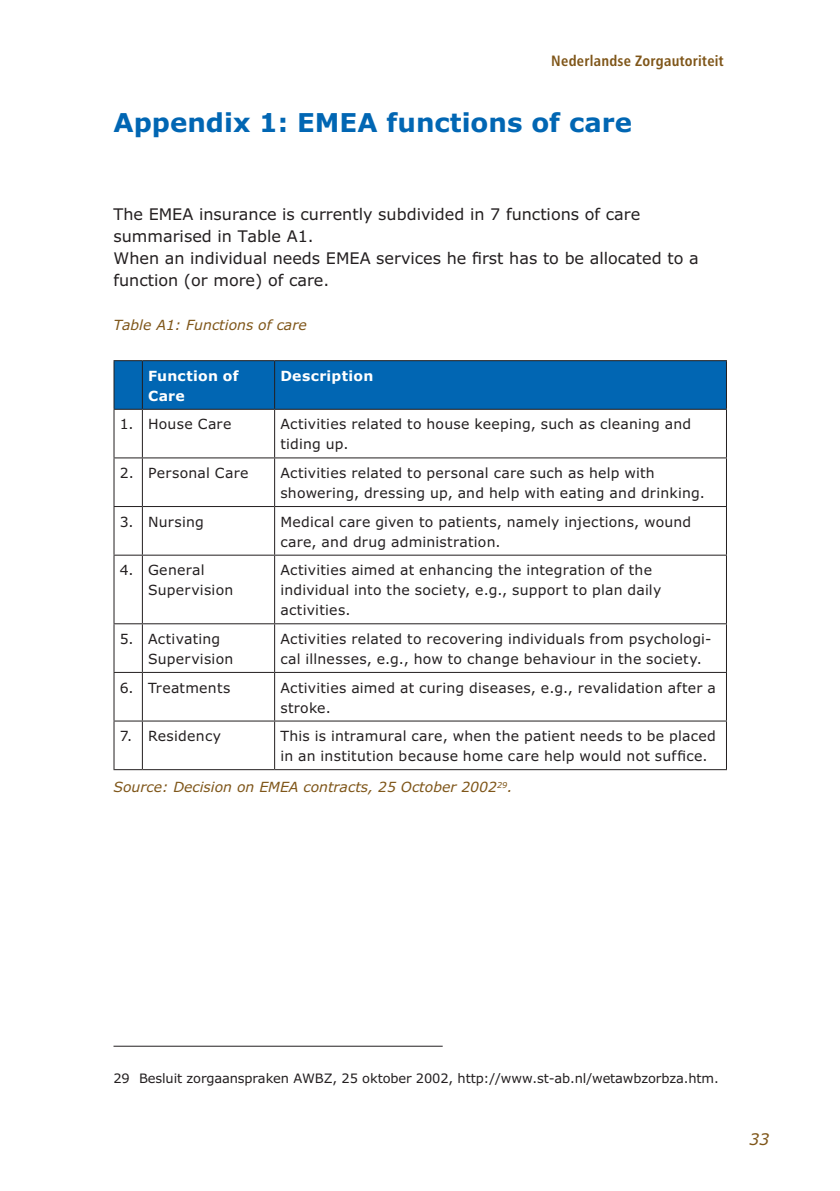
<style>
.page{position:relative;width:840px;height:1191px;background:#fff}
.page>*{position:absolute;margin:0;border:0;box-sizing:border-box;transform-origin:0 0}
.t1{font:700 26px "Verdana";color:#0166b3}
.t2{font:16px/22px "Verdana";color:#231f20}
.t3{font:italic 16px "Verdana";color:#7f5619}
.t4{font:15px "Humanist 777 BT Bold Condensed B";letter-spacing:.02em;color:#7f5619}
.t5{font:14px/20px "Verdana";letter-spacing:.015em;color:#231f20}
.t6{font:italic 14px "Verdana";color:#7f5619}
.t7{font:700 14px/20px "Verdana";letter-spacing:.02em;color:#fff}
.t8{font:13px "Verdana";letter-spacing:-.01em;color:#231f20}
</style>
<div class="page">
<hr style="left:113px;top:410px;width:1px;height:47px;background:#231f20">
<hr style="left:142px;top:410px;width:1px;height:47px;background:#231f20">
<hr style="left:274px;top:410px;width:1px;height:47px;background:#231f20">
<hr style="left:725px;top:410px;width:1px;height:47px;background:#231f20">
<hr style="left:113px;top:458px;width:1px;height:48px;background:#231f20">
<svg style="left:113px;top:457px;width:29px;height:1px"></svg>
<hr style="left:142px;top:458px;width:1px;height:48px;background:#231f20">
<hr style="left:142px;top:457px;width:132px;height:1px;background:#231f20">
<hr style="left:274px;top:458px;width:1px;height:48px;background:#231f20">
<hr style="left:274px;top:457px;width:452px;height:1px;background:#231f20">
<hr style="left:725px;top:458px;width:1px;height:48px;background:#231f20">
<hr style="left:113px;top:507px;width:1px;height:47px;background:#231f20">
<svg style="left:113px;top:506px;width:29px;height:1px"></svg>
<hr style="left:142px;top:507px;width:1px;height:47px;background:#231f20">
<hr style="left:142px;top:506px;width:132px;height:1px;background:#231f20">
<hr style="left:274px;top:507px;width:1px;height:47px;background:#231f20">
<hr style="left:274px;top:506px;width:452px;height:1px;background:#231f20">
<hr style="left:725px;top:507px;width:1px;height:47px;background:#231f20">
<hr style="left:113px;top:555px;width:1px;height:68px;background:#231f20">
<svg style="left:113px;top:554px;width:29px;height:1px"></svg>
<hr style="left:142px;top:555px;width:1px;height:68px;background:#231f20">
<hr style="left:142px;top:554px;width:132px;height:1px;background:#231f20">
<hr style="left:274px;top:555px;width:1px;height:68px;background:#231f20">
<hr style="left:274px;top:554px;width:452px;height:1px;background:#231f20">
<hr style="left:725px;top:555px;width:1px;height:68px;background:#231f20">
<hr style="left:113px;top:624px;width:1px;height:48px;background:#231f20">
<svg style="left:113px;top:623px;width:29px;height:1px"></svg>
<hr style="left:142px;top:624px;width:1px;height:48px;background:#231f20">
<hr style="left:142px;top:623px;width:132px;height:1px;background:#231f20">
<hr style="left:274px;top:624px;width:1px;height:48px;background:#231f20">
<hr style="left:274px;top:623px;width:452px;height:1px;background:#231f20">
<hr style="left:725px;top:624px;width:1px;height:48px;background:#231f20">
<hr style="left:113px;top:673px;width:1px;height:47px;background:#231f20">
<svg style="left:113px;top:672px;width:29px;height:1px"></svg>
<hr style="left:142px;top:673px;width:1px;height:47px;background:#231f20">
<hr style="left:142px;top:672px;width:132px;height:1px;background:#231f20">
<hr style="left:274px;top:673px;width:1px;height:47px;background:#231f20">
<hr style="left:274px;top:672px;width:452px;height:1px;background:#231f20">
<hr style="left:725px;top:673px;width:1px;height:47px;background:#231f20">
<hr style="left:113px;top:721px;width:1px;height:48px;background:#231f20">
<svg style="left:113px;top:720px;width:29px;height:1px"></svg>
<hr style="left:142px;top:721px;width:1px;height:48px;background:#231f20">
<hr style="left:142px;top:720px;width:132px;height:1px;background:#231f20">
<hr style="left:274px;top:721px;width:1px;height:48px;background:#231f20">
<hr style="left:274px;top:720px;width:452px;height:1px;background:#231f20">
<hr style="left:725px;top:721px;width:1px;height:48px;background:#231f20">
<svg style="left:113px;top:769px;width:29px;height:1px"></svg>
<hr style="left:142px;top:769px;width:132px;height:1px;background:#231f20">
<hr style="left:274px;top:769px;width:452px;height:1px;background:#231f20">
<svg style="left:113px;top:360px;width:613px;height:50px;background:#0264ae"></svg>
<hr style="left:142px;top:409px;width:132px;height:1px;background:#231f20">
<hr style="left:274px;top:409px;width:452px;height:1px;background:#231f20">
<hr style="left:113px;top:1045px;width:329px;height:1px;background:#231f20">
<p class="t4" style="left:551px;top:51px;width:174px">Nederlandse Zorgautoriteit</p>
<h1 class="t1" style="left:113px;top:106px;width:519px">Appendix 1: EMEA functions of care</h1>
<p class="t2" style="left:113px;top:203px;width:586px">The EMEA insurance is currently subdivided in 7 functions of care summarised in Table A1.<br>When an individual needs EMEA services he first has to be allocated to a function (or more) of care.</p>
<p class="t6" style="left:113px;top:316px;width:195px">Table A1: Functions of care</p>
<p class="t7" style="left:148px;top:365px;width:92px">Function of<br>Care</p>
<p class="t7" style="left:280px;top:365px;width:94px">Description</p>
<p class="t5" style="left:120px;top:414px;width:113px">1. House Care</p>
<p class="t5" style="left:280px;top:414px;width:412px">Activities related to house keeping, such as cleaning and tiding up.</p>
<p class="t5" style="left:120px;top:462px;width:130px">2. Personal Care</p>
<p class="t5" style="left:280px;top:462px;width:426px">Activities related to personal care such as help with showering, dressing up, and help with eating and drinking.</p>
<p class="t5" style="left:120px;top:511px;width:86px">3. Nursing</p>
<p class="t5" style="left:280px;top:511px;width:412px">Medical care given to patients, namely injections, wound care, and drug administration.</p>
<p class="t5" style="left:148px;top:560px;width:87px;text-indent:-28px">4. General<br>Supervision</p>
<p class="t5" style="left:280px;top:560px;width:382px">Activities aimed at enhancing the integration of the individual into the society, e.g., support to plan daily activities.</p>
<p class="t5" style="left:148px;top:628px;width:87px;text-indent:-28px">5. Activating<br>Supervision</p>
<p class="t5" style="left:280px;top:628px;width:432px">Activities related to recovering individuals from psychologi&shy;cal illnesses, e.g., how to change behaviour in the society.</p>
<p class="t5" style="left:120px;top:677px;width:112px">6. Treatments</p>
<p class="t5" style="left:280px;top:677px;width:437px">Activities aimed at curing diseases, e.g., revalidation after a stroke.</p>
<p class="t5" style="left:120px;top:725px;width:103px">7. Residency</p>
<p class="t5" style="left:280px;top:725px;width:437px">This is intramural care, when the patient needs to be placed in an institution because home care help would not suffice.</p>
<p class="t6" style="left:113px;top:778px;width:417px">Source: Decision on EMEA contracts, 25 October 2002<sup>29</sup> . <sup>29</sup></p>
<p class="t8" style="left:113px;top:1070px;width:606px">29 Besluit zorgaanspraken AWBZ, 25 oktober 2002, http://www.st-ab.nl/wetawbzorbza.htm.</p>
<p class="t3" style="left:748px;top:1128px;width:11px">33</p>
</div>
